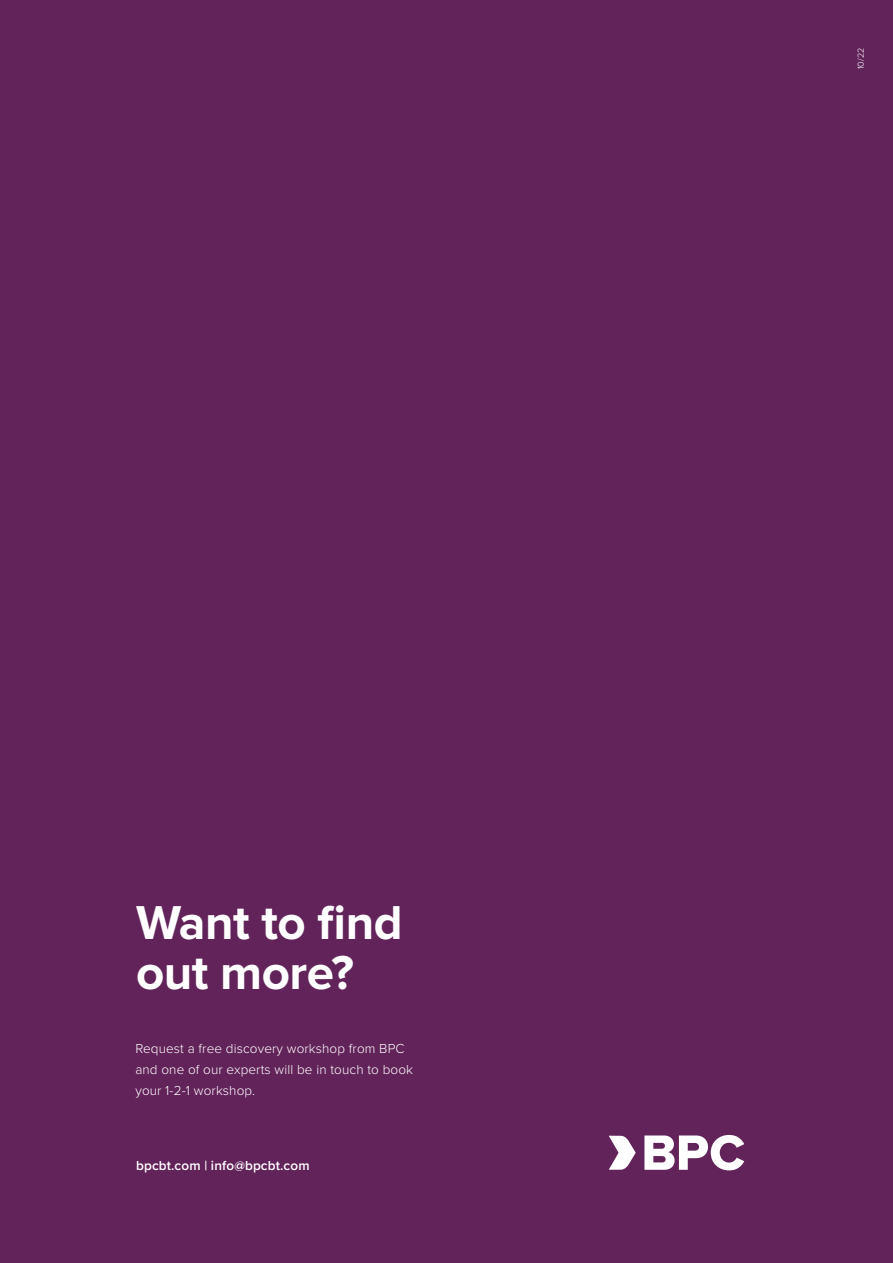
<style>
.page{position:relative;width:893px;height:1263px;background:#62235a}
.page>*{position:absolute;margin:0;border:0;box-sizing:border-box;transform-origin:0 0}
.t1{font:700 49.35px/49.3px "Proxima Nova";letter-spacing:-.01em;color:#fff}
.t2{font:300 13.5px/21px "Proxima Nova";letter-spacing:.01em;color:#fff}
.t3{font:600 13.5px "Proxima Nova";letter-spacing:.01em;color:#fff}
.t4{font:300 9px "Proxima Nova";color:#fff}
</style>
<div class="page">
<svg style="left:644px;top:1135px;width:100px;height:35px"></svg>
<svg style="left:609px;top:1136px;width:27px;height:34px"></svg>
<h1 class="t1" style="left:136px;top:899px;width:268px">Want to find out more?</h1>
<p class="t2" style="left:135px;top:1037px;width:279px">Request a free discovery workshop from BPC and one of our experts will be in touch to book your 1-2-1 workshop.</p>
<p class="t3" style="left:136px;top:1155px;width:175px">bpcbt.com | info@bpcbt.com</p>
<p class="t4" style="left:854px;top:69px;width:23px;rotate:-90deg">10/22</p>
</div>
